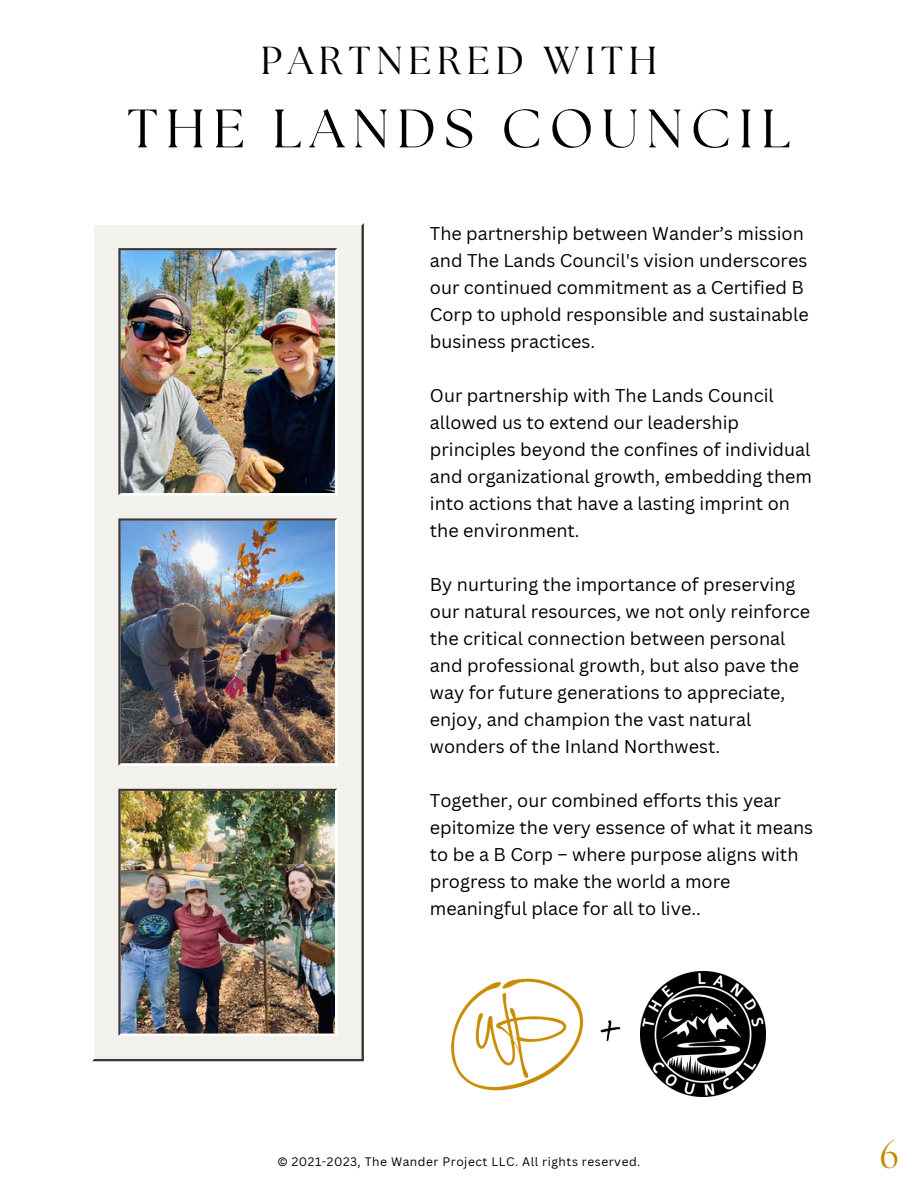
<style>
.page{position:relative;width:918px;height:1188px;background:#fff}
.page>*{position:absolute;margin:0;border:0;box-sizing:border-box;transform-origin:0 0}
.t1{font:90.45px "Gistesy";color:#000}
.t2{font:54px "The Seasons";letter-spacing:.15em;color:#000}
.t3{font:39px "The Seasons";letter-spacing:.15em;color:#000}
.t4{font:35.85px "The Seasons";color:#bf8f00}
.t5{font:18px/27px "Canva Sans";color:#000}
.t6{font:12px "Canva Sans";letter-spacing:.045em;color:#000}
</style>
<div class="page">
<img style="left:92px;top:223px;width:272px;height:838px">
<img style="left:641px;top:972px;width:125px;height:125px">
<img style="left:450px;top:978px;width:134px;height:113px">
<p class="t3" style="left:261px;top:43px;width:398px">PARTNERED WITH</p>
<p class="t2" style="left:127px;top:104px;width:665px">THE LANDS COUNCIL</p>
<p class="t5" style="left:430px;top:220px;width:380px">The partnership between Wander’s mission and The Lands Council's vision underscores our continued commitment as a Certified B Corp to uphold responsible and sustainable business practices.</p>
<p class="t5" style="left:430px;top:382px;width:384px">Our partnership with The Lands Council allowed us to extend our leadership principles beyond the confines of individual and organizational growth, embedding them into actions that have a lasting imprint on the environment.</p>
<p class="t5" style="left:430px;top:571px;width:382px">By nurturing the importance of preserving our natural resources, we not only reinforce the critical connection between personal and professional growth, but also pave the way for future generations to appreciate, enjoy, and champion the vast natural wonders of the Inland Northwest.</p>
<p class="t5" style="left:430px;top:787px;width:385px">Together, our combined efforts this year epitomize the very essence of what it means to be a B Corp – where purpose aligns with progress to make the world a more meaningful place for all to live..</p>
<p class="t1" style="left:595px;top:961px;width:31px">+</p>
<p class="t6" style="left:278px;top:1154px;width:364px">© 2021-2023, The Wander Project LLC. All rights reserved.</p>
<p class="t4" style="left:880px;top:1139px;width:20px">6</p>
</div>
